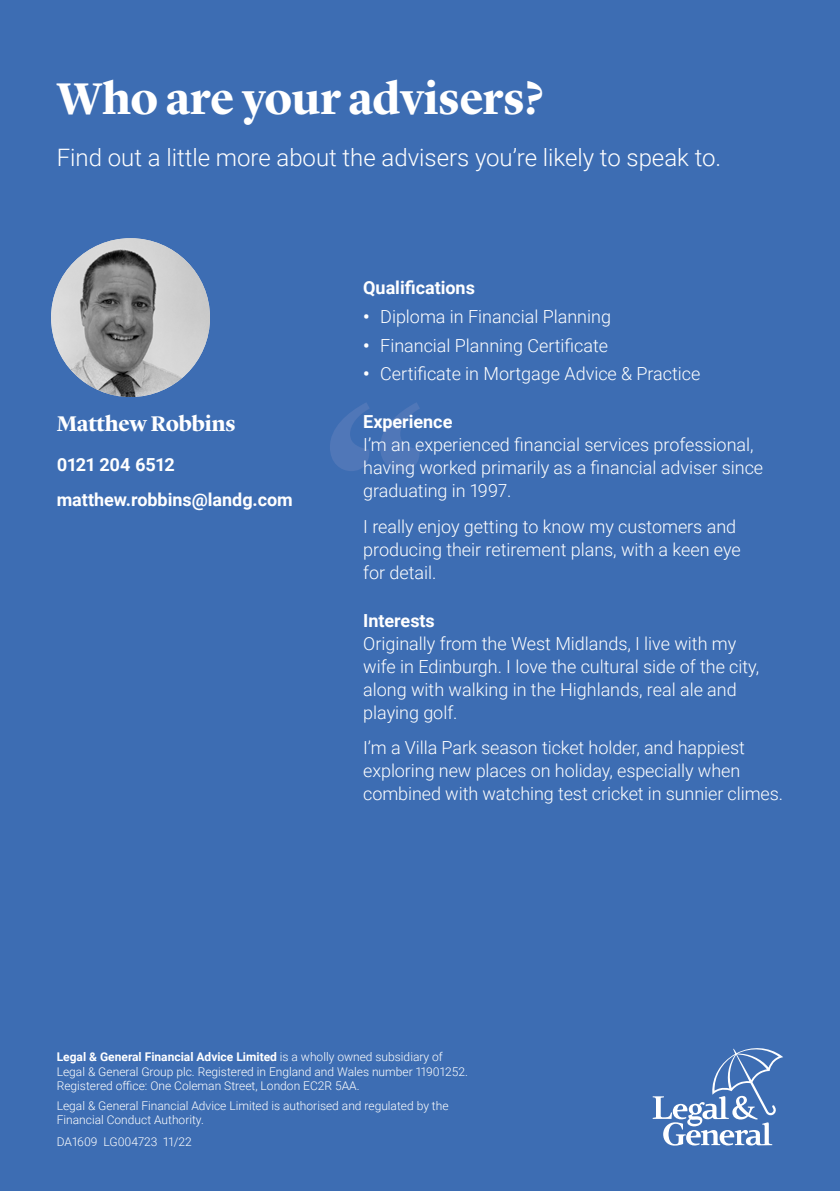
<style>
.page{position:relative;width:840px;height:1191px;background:#fff}
.page>*{position:absolute;margin:0;border:0;box-sizing:border-box;transform-origin:0 0}
.H1_Lyon_Bd{font:700 46px "Lyon Display";color:#fff}
.Body_9_Lt{font:300 24px "Roboto";color:#fff}
.H3_Lyon_11_Bd{font:700 22px "Lyon Display";letter-spacing:-.01em;color:#fff}
.Body_9_Lt-2{font:300 18px/23px "Roboto";color:#fff}
.Body_9_Lt-3{font:700 18px "Roboto";color:#fff}
.H4_Roboto_9_Bd{font:700 18px "Roboto";color:#fff}
.Legal_Lt{font:300 12px/14.4px "Roboto";color:#fff}
.s1{font-weight:700}
</style>
<div class="page">
<div style="left:0;top:0;width:839px;height:1191px;background:#3d6db3"></div>
<svg style="left:652px;top:1048px;width:130px;height:97px"></svg>
<img style="left:51px;top:238px;width:159px;height:159px;border-radius:79px">
<svg style="left:330px;top:403px;width:90px;height:68px"></svg>
<p class="H1_Lyon_Bd" style="left:57px;top:64px;width:488px">Who are your advisers?</p>
<p class="Body_9_Lt" style="left:57px;top:140px;width:665px">Find out a little more about the advisers you’re likely to speak to.</p>
<p class="H3_Lyon_11_Bd" style="left:57px;top:407px;width:180px">Matthew Robbins</p>
<p class="Body_9_Lt-3" style="left:57px;top:452px;width:119px">0121 204 6512</p>
<p class="Body_9_Lt-3" style="left:57px;top:487px;width:237px">matthew.robbins@landg.com</p>
<p class="H4_Roboto_9_Bd" style="left:363px;top:275px;width:113px">Qualifications</p>
<p class="Body_9_Lt-2" style="left:363px;top:304px;width:249px"><span class="s1">•</span> Diploma in Financial Planning</p>
<p class="Body_9_Lt-2" style="left:363px;top:333px;width:246px"><span class="s1">•</span> Financial Planning Certificate</p>
<p class="Body_9_Lt-2" style="left:363px;top:362px;width:338px"><span class="s1">•</span> Certificate in Mortgage Advice &amp; Practice</p>
<p class="H4_Roboto_9_Bd" style="left:363px;top:409px;width:91px">Experience</p>
<p class="Body_9_Lt-2" style="left:363px;top:433px;width:401px">I’m an experienced financial services professional, having worked primarily as a financial adviser since graduating in 1997.</p>
<p class="Body_9_Lt-2" style="left:363px;top:514px;width:379px">I really enjoy getting to know my customers and producing their retirement plans, with a keen eye for detail.</p>
<p class="H4_Roboto_9_Bd" style="left:363px;top:607px;width:73px">Interests</p>
<p class="Body_9_Lt-2" style="left:363px;top:631px;width:397px">Originally from the West Midlands, I live with my wife in Edinburgh. I love the cultural side of the city, along with walking in the Highlands, real ale and playing golf.</p>
<p class="Body_9_Lt-2" style="left:363px;top:735px;width:421px">I’m a Villa Park season ticket holder, and happiest exploring new places on holiday, especially when combined with watching test cricket in sunnier climes.</p>
<p class="Legal_Lt" style="left:57px;top:1049px;width:412px"><span class="s1">Legal &amp; General Financial Advice Limited</span> is a wholly owned subsidiary of<br>Legal &amp; General Group plc. Registered in England and Wales number 11901252.<br>Registered office: One Coleman Street, London EC2R 5AA.</p>
<p class="Legal_Lt" style="left:57px;top:1098px;width:393px">Legal &amp; General Financial Advice Limited is authorised and regulated by the<br>Financial Conduct Authority.</p>
<p class="Legal_Lt" style="left:57px;top:1133px;width:136px">DA1609 LG004723 11/22</p>
</div>
